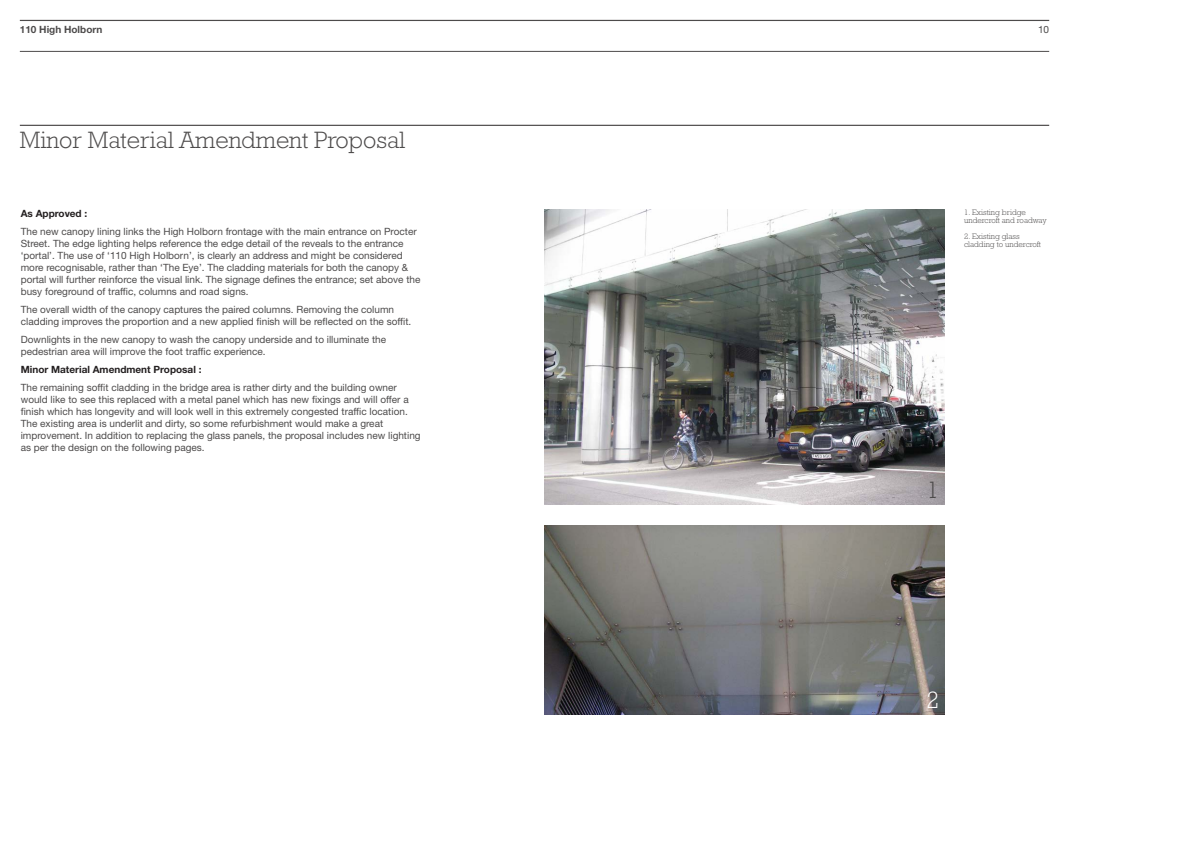
<style>
.page{position:relative;width:1191px;height:842px;background:#fff}
.page>*{position:absolute;margin:0;border:0;box-sizing:border-box;transform-origin:0 0}
.TH_Main_Heading_Rock{font:300 24px "Rockwell Std";color:#4d4b4b}
.TH_Cover_Rockwell{font:300 24px "Rockwell Std";color:#4d4b4b}
.TH_Cover_Rockwell-2{font:300 24px "Rockwell Std";color:#fff}
.TH_Text_Standard{font:10px/12px "Helvetica Neue LT Std";color:#4d4b4b}
.TH_Text_Standard-2{font:700 10px "Helvetica Neue LT Std";color:#231f20}
.t1{font:700 10px "Helvetica Neue LT Std";color:#4d4b4b}
.TH_Caption{font:300 8px/8px "Rockwell Std";color:#4d4b4b}
</style>
<div class="page">
<hr style="left:20px;top:125px;width:1029px;height:1px;background:#4d4b4b">
<img style="left:544px;top:525px;width:400px;height:189px">
<img style="left:544px;top:210px;width:400px;height:295px">
<hr style="left:20px;top:20px;width:1029px;height:1px;background:#4d4b4b">
<hr style="left:20px;top:51px;width:1029px;height:1px;background:#4d4b4b">
<p class="t1" style="left:20px;top:23px;width:84px">110 High Holborn</p>
<p class="TH_Text_Standard" style="left:1038px;top:23px;width:13px">10</p>
<p class="TH_Main_Heading_Rock" style="left:20px;top:126px;width:387px">Minor Material Amendment Proposal</p>
<p class="TH_Text_Standard-2" style="left:21px;top:207px;width:68px">As Approved :</p>
<p class="TH_Text_Standard" style="left:21px;top:225px;width:401px">The new canopy lining links the High Holborn frontage with the main entrance on Procter Street. The edge lighting helps reference the edge detail of the reveals to the entrance ‘portal’. The use of ‘110 High Holborn’, is clearly an address and might be considered more recognisable, rather than ‘The Eye’. The cladding materials for both the canopy &amp; portal will further reinforce the visual link. The signage defines the entrance; set above the busy foreground of traffic, columns and road signs.</p>
<p class="TH_Text_Standard" style="left:21px;top:303px;width:392px">The overall width of the canopy captures the paired columns. Removing the column cladding improves the proportion and a new applied finish will be reflected on the soffit.</p>
<p class="TH_Text_Standard" style="left:21px;top:333px;width:367px">Downlights in the new canopy to wash the canopy underside and to illuminate the pedestrian area will improve the foot traffic experience.</p>
<p class="TH_Text_Standard-2" style="left:21px;top:363px;width:182px">Minor Material Amendment Proposal :</p>
<p class="TH_Text_Standard" style="left:21px;top:381px;width:401px">The remaining soffit cladding in the bridge area is rather dirty and the building owner would like to see this replaced with a metal panel which has new fixings and will offer a finish which has longevity and will look well in this extremely congested traffic location.<br>The existing area is underlit and dirty, so some refurbishment would make a great improvement. In addition to replacing the glass panels, the proposal includes new lighting as per the design on the following pages.</p>
<p class="TH_Caption" style="left:964px;top:208px;width:84px">1. Existing bridge undercroft and roadway</p>
<p class="TH_Caption" style="left:964px;top:232px;width:78px">2. Existing glass cladding to undercroft</p>
<p class="TH_Cover_Rockwell" style="left:926px;top:476px;width:14px">1</p>
<p class="TH_Cover_Rockwell-2" style="left:926px;top:686px;width:14px">2</p>
</div>
